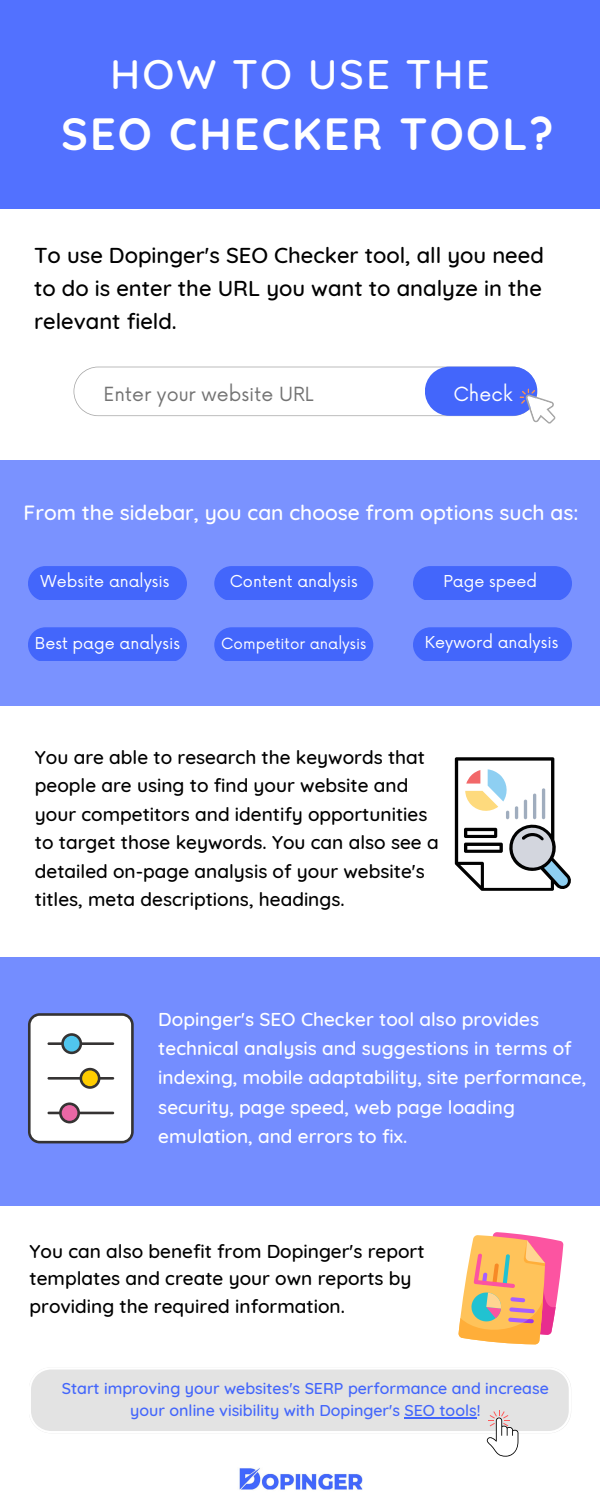
<style>
.page{position:relative;width:600px;height:1500px;background:#fff}
.page>*{position:absolute;margin:0;border:0;box-sizing:border-box;transform-origin:0 0}
.t1{font:47.2px/55.5px "Alyssum Sans";letter-spacing:.12em;color:#fff;text-align:center}
.t2{font:700 45px "Quicksand";letter-spacing:.05em;color:#fff}
.t3{font:500 42px "Quicksand";letter-spacing:.05em;color:#fff}
.t4{font:500 22px/33px "Quicksand";color:#000;text-align:justify}
.t5{font:500 21px "Quicksand";color:#fff}
.t6{font:500 19px/28.5px "Quicksand";color:#000}
.t7{font:500 19px/29.2px "Quicksand";color:#fff}
.t8{font:19px "Now";color:#737373}
.t9{font:19px "Now";color:#fff}
.t10{font:500 16px/21.8px "Quicksand";color:#4366fb;text-align:center}
.t11{font:16px "Now";color:#fff}
.t12{font:15px "Now";color:#fff}
</style>
<div class="page">
<div style="left:0;top:457px;width:600px;height:249px;background:#7a92ff"></div>
<div style="left:0;top:220px;width:600px;height:240px;background:#fff"></div>
<div style="left:0;top:957px;width:600px;height:249px;background:#748dff"></div>
<div style="left:0;top:0;width:600px;height:209px;background:#5271ff"></div>
<img style="left:239px;top:1468px;width:123px;height:22px">
<div style="left:28px;top:566px;width:159px;height:34px;background:#4366fb"></div>
<div style="left:214px;top:566px;width:159px;height:34px;background:#4366fb"></div>
<div style="left:413px;top:566px;width:159px;height:34px;background:#4366fb"></div>
<svg style="left:28px;top:627px;width:159px;height:34px;background:#4568fb"></svg>
<svg style="left:214px;top:627px;width:159px;height:34px;background:#4568fb"></svg>
<svg style="left:413px;top:627px;width:159px;height:34px;background:#4568fb"></svg>
<svg style="left:455px;top:757px;width:116px;height:134px"></svg>
<svg style="left:74px;top:367px;width:481px;height:57px"></svg>
<svg style="left:28px;top:1013px;width:106px;height:130px;background:#dedddd"></svg>
<svg style="left:459px;top:1232px;width:104px;height:112px;background:#f1b187"></svg>
<svg style="left:31px;top:1369px;width:540px;height:88px"></svg>
<hr style="left:405px;top:1418px;width:72px;height:1px;background:#4366fb">
<h1 class="t1" style="left:55px;top:34px;width:503px">WHAT IS SEO<br>CHECKER TOOL?</h1>
<h3 class="t3" style="left:110px;top:47px;width:381px">HOW TO USE THE</h3>
<h2 class="t2" style="left:61px;top:105px;width:494px">SEO CHECKER TOOL?</h2>
<p class="t4" style="left:34px;top:238px;width:511px">To use Dopinger's SEO Checker tool, all you need to do is enter the URL you want to analyze in the relevant field.</p>
<p class="t8" style="left:104px;top:383px;width:212px">Enter your website URL</p>
<p class="t9" style="left:453px;top:383px;width:61px">Check</p>
<p class="t5" style="left:24px;top:499px;width:556px">From the sidebar, you can choose from options such as:</p>
<p class="t11" style="left:41px;top:572px;width:130px">Website analysis</p>
<p class="t11" style="left:230px;top:572px;width:130px">Content analysis</p>
<p class="t11" style="left:443px;top:572px;width:95px">Page speed</p>
<p class="t11" style="left:35px;top:635px;width:147px">Best page analysis</p>
<p class="t12" style="left:221px;top:636px;width:147px">Competitor analysis</p>
<p class="t11" style="left:425px;top:634px;width:135px">Keyword analysis</p>
<p class="t6" style="left:35px;top:742px;width:405px">You are able to research the keywords that people are using to find your website and your competitors and identify opportunities to target those keywords. You can also see a detailed on-page analysis of your website's titles, meta descriptions, headings.</p>
<p class="t7" style="left:158px;top:1004px;width:430px">Dopinger's SEO Checker tool also provides technical analysis and suggestions in terms of indexing, mobile adaptability, site performance, security, page speed, web page loading emulation, and errors to fix.</p>
<p class="t6" style="left:30px;top:1237px;width:397px;line-height:27.8px">You can also benefit from Dopinger's report templates and create your own reports by providing the required information.</p>
<p class="t10" style="left:62px;top:1377px;width:489px">Start improving your websites's SERP performance and increase your online visibility with Dopinger's SEO tools!</p>
</div>
